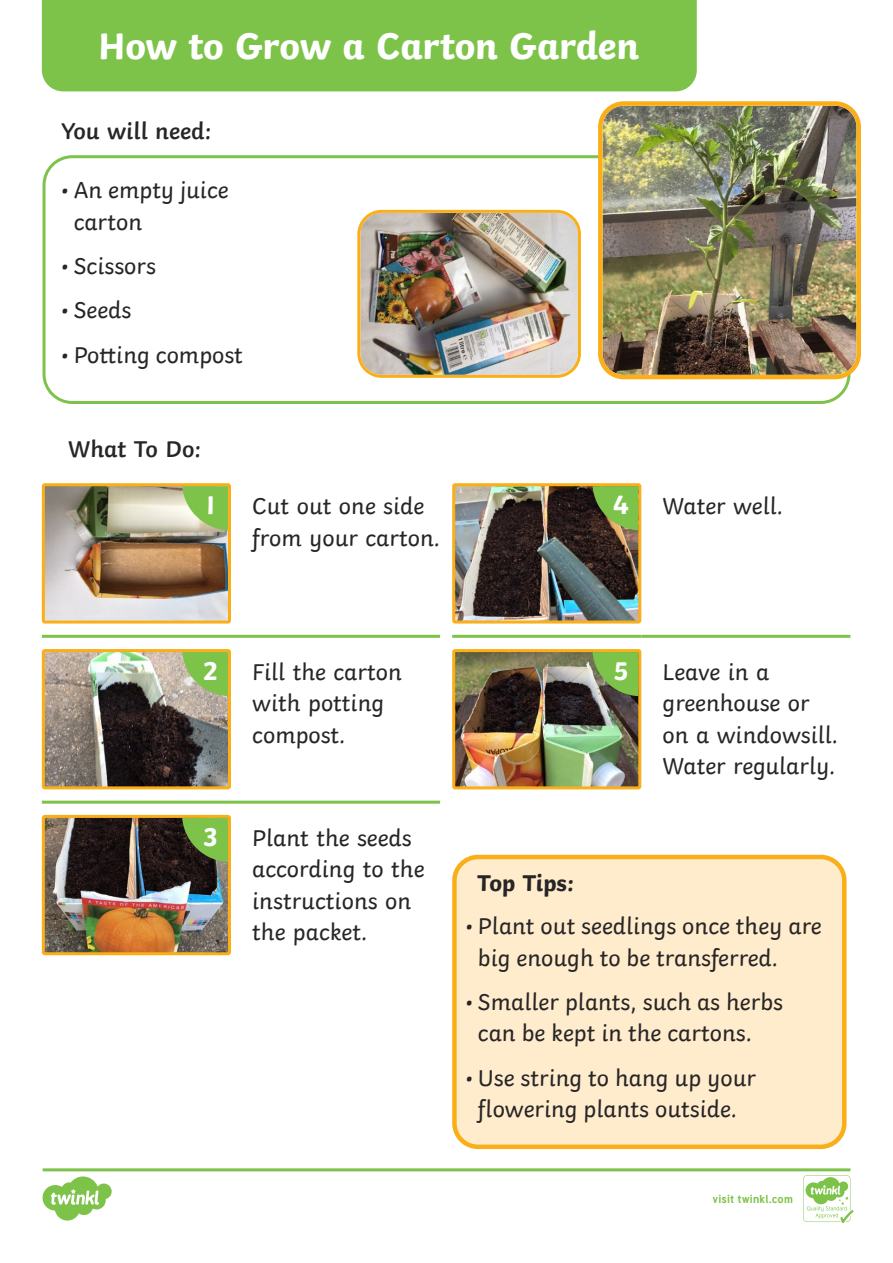
<style>
.page{position:relative;width:893px;height:1263px;background:#fff}
.page>*{position:absolute;margin:0;border:0;box-sizing:border-box;transform-origin:0 0}
.Heading_1{font:700 39px "Twinkl";letter-spacing:-.005em;color:#fff}
.Heading_2{font:700 27px "Twinkl";color:#fff}
.KS1_Body_Copy{font:24px/31.5px "Twinkl";color:#282526}
.Heading_3{font:600 24px "Twinkl";color:#282526}
.Heading_3-2{font:700 24px "Twinkl";letter-spacing:-.01em;color:#282526}
.t1{font:700 11.4px "Tuffy";letter-spacing:.015em;color:#7dc34a}
</style>
<div class="page">
<div style="left:42px;top:0;width:655px;height:91px;background:#7dc34a"></div>
<div style="left:43px;top:155px;width:807px;height:249px;border:3px solid #7dc34a;border-radius:28px"></div>
<hr style="left:42px;top:635px;width:189px;height:3px;background:#7dc34a">
<hr style="left:231px;top:635px;width:209px;height:3px;background:#7dc34a">
<hr style="left:42px;top:801px;width:189px;height:3px;background:#7dc34a">
<hr style="left:231px;top:801px;width:209px;height:3px;background:#7dc34a">
<img style="left:46px;top:487px;width:181px;height:132px">
<div style="left:42px;top:483px;width:189px;height:140px;border:3px solid #faaf18;border-radius:2px"></div>
<svg style="left:182px;top:486px;width:46px;height:44px;background:#96c96a"></svg>
<img style="left:46px;top:653px;width:181px;height:132px">
<div style="left:42px;top:649px;width:189px;height:140px;border:3px solid #faaf18;border-radius:2px"></div>
<svg style="left:182px;top:652px;width:46px;height:44px;background:#8fc163"></svg>
<img style="left:46px;top:819px;width:181px;height:132px">
<div style="left:42px;top:815px;width:189px;height:140px;border:3px solid #faaf18;border-radius:2px"></div>
<svg style="left:182px;top:818px;width:46px;height:44px;background:#67993d"></svg>
<hr style="left:452px;top:635px;width:189px;height:3px;background:#7dc34a">
<hr style="left:641px;top:635px;width:209px;height:3px;background:#7dc34a">
<img style="left:456px;top:487px;width:181px;height:132px">
<div style="left:452px;top:483px;width:189px;height:140px;border:3px solid #faaf18;border-radius:2px"></div>
<svg style="left:593px;top:486px;width:45px;height:44px;background:#73a242"></svg>
<img style="left:456px;top:653px;width:181px;height:132px">
<div style="left:452px;top:649px;width:189px;height:140px;border:3px solid #faaf18;border-radius:2px"></div>
<svg style="left:593px;top:652px;width:45px;height:44px;background:#7baf51"></svg>
<img style="left:361px;top:214px;width:216px;height:160px">
<div style="left:357px;top:210px;width:224px;height:168px;border:3px solid #faaf18;border-radius:23px"></div>
<div style="left:454px;top:857px;width:390px;height:290px;background:#feeccd;border-radius:24px"></div>
<div style="left:452px;top:855px;width:395px;height:294px;border:4px solid #faaf18;border-radius:24px"></div>
<img style="left:603px;top:106px;width:253px;height:268px">
<div style="left:598px;top:101px;width:263px;height:278px;border:4px solid #faaf18;border-radius:24px"></div>
<svg style="left:43px;top:1168px;width:810px;height:55px"></svg>
<p class="Heading_1" style="left:98px;top:13px;width:542px">How to Grow a Carton Garden</p>
<p class="Heading_3" style="left:62px;top:112px;width:151px">You will need:</p>
<p class="KS1_Body_Copy" style="left:74px;top:172px;width:156px;text-indent:-13px">• An empty juice carton</p>
<p class="KS1_Body_Copy" style="left:61px;top:248px;width:97px">• Scissors</p>
<p class="KS1_Body_Copy" style="left:61px;top:292px;width:72px">• Seeds</p>
<p class="KS1_Body_Copy" style="left:61px;top:337px;width:184px">• Potting compost</p>
<p class="Heading_3" style="left:68px;top:429px;width:134px">What To Do:</p>
<p class="Heading_2" style="left:206px;top:483px;width:10px">1</p>
<p class="KS1_Body_Copy" style="left:252px;top:488px;width:189px">Cut out one side from your carton.</p>
<p class="Heading_2" style="left:613px;top:483px;width:17px">4</p>
<p class="KS1_Body_Copy" style="left:663px;top:488px;width:122px">Water well.</p>
<p class="Heading_2" style="left:203px;top:648px;width:16px">2</p>
<p class="KS1_Body_Copy" style="left:252px;top:654px;width:151px">Fill the carton with potting compost.</p>
<p class="Heading_2" style="left:204px;top:814px;width:16px">3</p>
<p class="KS1_Body_Copy" style="left:252px;top:820px;width:174px">Plant the seeds according to the instructions on the packet.</p>
<p class="Heading_2" style="left:614px;top:648px;width:16px">5</p>
<p class="KS1_Body_Copy" style="left:663px;top:654px;width:177px">Leave in a greenhouse or on a windowsill.<br>Water regularly.</p>
<p class="Heading_3-2" style="left:477px;top:863px;width:98px">Top Tips:</p>
<p class="KS1_Body_Copy" style="left:478px;top:908px;width:345px;text-indent:-13px">• Plant out seedlings once they are big enough to be transferred.</p>
<p class="KS1_Body_Copy" style="left:478px;top:984px;width:306px;text-indent:-13px">• Smaller plants, such as herbs can be kept in the cartons.</p>
<p class="KS1_Body_Copy" style="left:465px;top:1060px;width:292px;text-align:center">• Use string to hang up your flowering plants outside.</p>
<p class="t1" style="left:712px;top:1190px;width:82px">visit twinkl.com</p>
</div>
